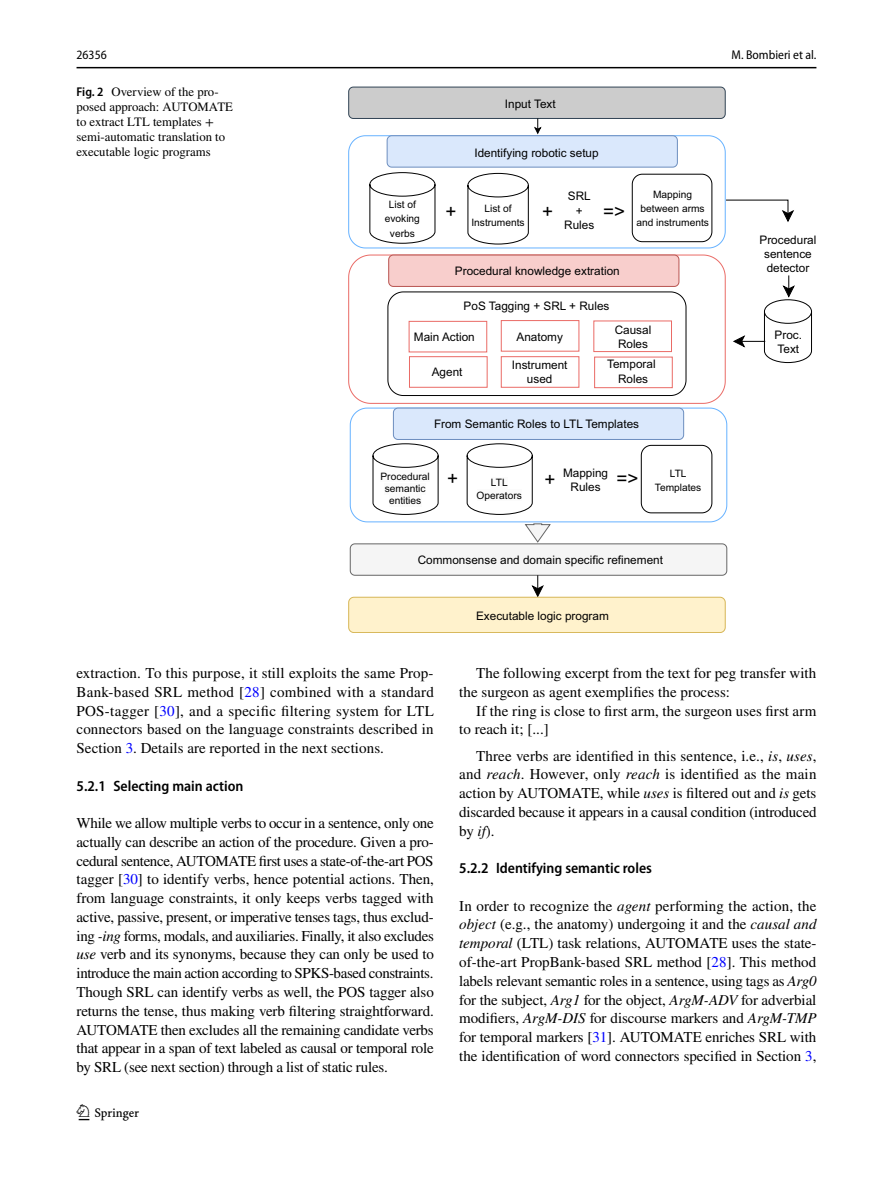
<style>
.page{position:relative;width:893px;height:1187px;background:#fff}
.page>*{position:absolute;margin:0;border:0;box-sizing:border-box;transform-origin:0 0}
.t1{font:22.5px "Springnew Regular 2";color:#000}
.t2{font:18.9px "Arial";color:#000}
.t3{font:15px/18.8px "STIX";letter-spacing:-.005em;color:#000;text-align:justify}
.t4{font:600 semi-condensed 15px "Myriad Pro";color:#000}
.t5{font:12.75px/15px "STIX";color:#000}
.t6{font:semi-condensed 12.75px "Myriad Pro";color:#000}
.t7{font:11.7px/14.1px "Arial";color:#000;text-align:center}
.t8{font:10.2px/14.1px "Arial";color:#000;text-align:center}
.s1{font-family:"Myriad Pro";font-weight:600;font-stretch:semi-condensed}
.s2{color:#00f}
.s3{font-style:italic}
</style>
<div class="page">
<hr style="left:77px;top:67px;width:739px;height:1px;background:#000">
<svg style="left:354px;top:396px;width:366px;height:8px"></svg>
<svg style="left:349px;top:407px;width:379px;height:115px"></svg>
<svg style="left:348px;top:523px;width:380px;height:110px"></svg>
<svg style="left:348px;top:87px;width:464px;height:309px"></svg>
<svg style="left:372px;top:407px;width:341px;height:108px"></svg>
<p class="t6" style="left:77px;top:48px;width:32px">26356</p>
<p class="t6" style="left:731px;top:48px;width:86px">M. Bombieri et al.</p>
<p class="t5" style="left:77px;top:85px;width:158px"><span class="s1">Fig. 2</span> Overview of the pro&shy;posed approach: AUTOMATE to extract LTL templates + semi-automatic translation to executable logic programs</p>
<p class="t7" style="left:505px;top:97px;width:52px">Input Text</p>
<p class="t7" style="left:474px;top:145px;width:126px">Identifying robotic setup</p>
<p class="t7" style="left:564px;top:189px;width:32px">SRL +<br>Rules</p>
<p class="t8" style="left:385px;top:198px;width:37px">List of evoking verbs</p>
<p class="t8" style="left:471px;top:201px;width:55px">List of<br>Instruments</p>
<p class="t2" style="left:446px;top:198px;width:12px">+</p>
<p class="t2" style="left:542px;top:198px;width:12px">+</p>
<p class="t2" style="left:603px;top:198px;width:23px">=&gt;</p>
<p class="t7" style="left:455px;top:264px;width:166px">Procedural knowledge extration</p>
<p class="t7" style="left:464px;top:299px;width:147px">PoS Tagging + SRL + Rules</p>
<p class="t8" style="left:636px;top:187px;width:74px">Mapping between arms and instruments</p>
<p class="t7" style="left:414px;top:330px;width:62px">Main Action</p>
<p class="t7" style="left:432px;top:364px;width:32px">Agent</p>
<p class="t7" style="left:516px;top:330px;width:48px">Anatomy</p>
<p class="t7" style="left:512px;top:358px;width:57px">Instrument used</p>
<p class="t7" style="left:615px;top:322px;width:38px;text-align:left">Causal<br>Roles</p>
<p class="t7" style="left:607px;top:357px;width:50px">Temporal<br>Roles</p>
<p class="t7" style="left:434px;top:417px;width:207px">From Semantic Roles to LTL Templates</p>
<p class="t8" style="left:380px;top:470px;width:51px;line-height:12.1px">Procedural semantic entities</p>
<p class="t2" style="left:447px;top:465px;width:12px">+</p>
<p class="t8" style="left:477px;top:476px;width:47px;line-height:12.6px">LTL<br>Operators</p>
<p class="t2" style="left:544px;top:466px;width:12px">+</p>
<p class="t7" style="left:571px;top:465px;width:70px;text-align:left;text-indent:-8px">Mapping<br>Rules <sup>=&gt;</sup></p>
<p class="t8" style="left:655px;top:466px;width:48px">LTL<br>Templates</p>
<p class="t7" style="left:418px;top:552px;width:247px">Commonsense and domain specific refinement</p>
<p class="t7" style="left:476px;top:608px;width:134px">Executable logic program</p>
<p class="t7" style="left:759px;top:232px;width:58px">Procedural sentence detector</p>
<p class="t7" style="left:775px;top:327px;width:29px;text-align:left">Proc.<br>Text</p>
<p class="t3" style="left:77px;top:664px;width:359px">extraction. To this purpose, it still exploits the same Prop-Bank-based SRL method [<span class="s2">28</span>] combined with a standard POS-tagger [<span class="s2">30</span>], and a specific filtering system for LTL connectors based on the language constraints described in Section <span class="s2">3</span>. Details are reported in the next sections.</p>
<p class="t4" style="left:77px;top:777px;width:168px">5.2.1 Selecting main action</p>
<p class="t3" style="left:77px;top:814px;width:359px">While we allow multiple verbs to occur in a sentence, only one actually can describe an action of the procedure. Given a pro&shy;cedural sentence, AUTOMATE first uses a state-of-the-art POS tagger [<span class="s2">30</span>] to identify verbs, hence potential actions. Then, from language constraints, it only keeps verbs tagged with active, passive, present, or imperative tenses tags, thus exclud&shy;ing <span class="s3">-ing</span> forms, modals, and auxiliaries. Finally, it also excludes <span class="s3">use</span> verb and its synonyms, because they can only be used to introduce the main action according to SPKS-based constraints.<br>Though SRL can identify verbs as well, the POS tagger also returns the tense, thus making verb filtering straightforward.<br>AUTOMATE then excludes all the remaining candidate verbs that appear in a span of text labeled as causal or temporal role by SRL (see next section) through a list of static rules.</p>
<h1 class="t1" style="left:79px;top:1104px;width:62px">1 3</h1>
<p class="t3" style="left:459px;top:664px;width:359px;text-indent:17px">The following excerpt from the text for peg transfer with the surgeon as agent exemplifies the process:</p>
<p class="t3" style="left:459px;top:702px;width:359px;text-indent:17px">If the ring is close to first arm, the surgeon uses first arm to reach it; [...]</p>
<p class="t3" style="left:459px;top:747px;width:359px;text-indent:17px">Three verbs are identified in this sentence, i.e., <span class="s3">is</span>, <span class="s3">uses</span>, and <span class="s3">reach</span>. However, only <span class="s3">reach</span> is identified as the main action by AUTOMATE, while <span class="s3">uses</span> is filtered out and <span class="s3">is</span> gets discarded because it appears in a causal condition (introduced by <span class="s3">if</span>).</p>
<p class="t4" style="left:459px;top:859px;width:194px">5.2.2 Identifying semantic roles</p>
<p class="t3" style="left:459px;top:897px;width:359px">In order to recognize the <span class="s3">agent</span> performing the action, the <span class="s3">object</span> (e.g., the anatomy) undergoing it and the <span class="s3">causal and temporal</span> (LTL) task relations, AUTOMATE uses the state&shy;of-the-art PropBank-based SRL method [<span class="s2">28</span>]. This method labels relevant semantic roles in a sentence, using tags as <span class="s3">Arg0 </span>for the subject, <span class="s3">Arg1</span> for the object, <span class="s3">ArgM-ADV</span> for adverbial modifiers, <span class="s3">ArgM-DIS</span> for discourse markers and <span class="s3">ArgM-TMP </span>for temporal markers [<span class="s2">31</span>]. AUTOMATE enriches SRL with the identification of word connectors specified in Section <span class="s2">3</span>,</p>
</div>
